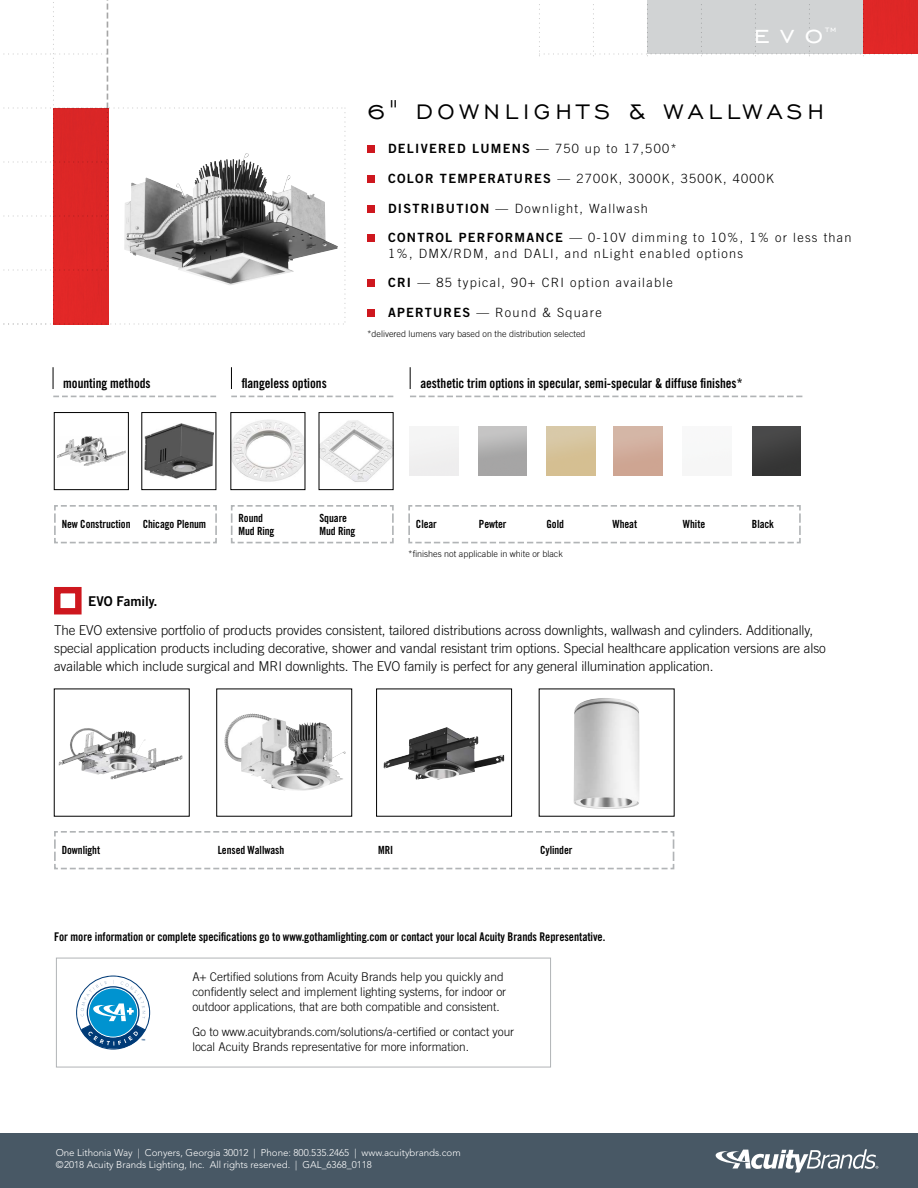
<style>
.page{position:relative;width:918px;height:1188px;background:#fff}
.page>*{position:absolute;margin:0;border:0;box-sizing:border-box;transform-origin:0 0}
.t1{font:31.5px "Engravers Gothic BT";color:#fff}
.t2{font:27px "Engravers Gothic BT";letter-spacing:.175em;color:#000}
.t3{font:300 13.5px/18px "Trade Gothic LT Std";letter-spacing:-.005em;color:#000}
.t4{font:13.5px "Trade Gothic LT Std Bd Cn 20";letter-spacing:-.005em;color:#000}
.t5{font:13.5px "Trade Gothic LT Std Bd 2";letter-spacing:-.005em;color:#000}
.t6{font:300 12.75px/15.3px "Trade Gothic LT Std";letter-spacing:.1em;color:#000}
.t7{font:12.75px "Trade Gothic LT Std Bd 2";letter-spacing:.1em;color:#000}
.t8{font:300 12px/15px "Trade Gothic LT Std";letter-spacing:-.005em;color:#000}
.t9{font:12px "Trade Gothic LT Std Bd Cn 20";letter-spacing:-.005em;color:#000}
.t10{font:11.25px "Trade Gothic LT Std Bd Cn 20";letter-spacing:-.005em;color:#000}
.t11{font:10.5px "Engravers Gothic BT";color:#fff}
.t12{font:300 9.75px/12px "Avenir LT Std";color:#fff}
.t13{font:300 9px "Trade Gothic LT Std";color:#000}
.t14{font:6px "Myriad Pro";color:#003b77}
.s1{font-family:"Trade Gothic LT Std";font-weight:300}
.s2{font-family:"Trade Gothic LT Std Bd 2";font-weight:400}
</style>
<div class="page">
<img style="left:863px;top:0;width:55px;height:54px">
<div style="left:647px;top:0;width:216px;height:54px;background:#d1d3d4"></div>
<svg style="left:539px;top:5px;width:377px;height:51px"></svg>
<svg style="left:3px;top:0;width:343px;height:325px"></svg>
<div style="left:367px;top:146px;width:8px;height:7px;background:#ce171e"></div>
<div style="left:367px;top:175px;width:8px;height:8px;background:#ce171e"></div>
<div style="left:367px;top:205px;width:8px;height:8px;background:#ce171e"></div>
<div style="left:367px;top:235px;width:8px;height:7px;background:#ce171e"></div>
<div style="left:367px;top:280px;width:8px;height:7px;background:#ce171e"></div>
<div style="left:367px;top:309px;width:8px;height:8px;background:#ce171e"></div>
<div style="left:0;top:1134px;width:918px;height:54px;background:#485865"></div>
<div style="left:56px;top:958px;width:495px;height:109px;border:1px solid #b1b4b6"></div>
<svg style="left:76px;top:976px;width:74px;height:74px"></svg>
<img style="left:199px;top:154px;width:46px;height:36px">
<svg style="left:716px;top:1149px;width:162px;height:23px"></svg>
<svg style="left:53px;top:367px;width:1px;height:22px"></svg>
<svg style="left:231px;top:367px;width:1px;height:22px"></svg>
<svg style="left:53px;top:396px;width:163px;height:1px"></svg>
<svg style="left:231px;top:396px;width:162px;height:1px"></svg>
<img style="left:233px;top:420px;width:70px;height:62px">
<div style="left:231px;top:412px;width:74px;height:78px;border:1px solid #000"></div>
<img style="left:321px;top:420px;width:70px;height:62px">
<div style="left:319px;top:412px;width:74px;height:78px;border:1px solid #000"></div>
<img style="left:57px;top:437px;width:68px;height:28px">
<div style="left:54px;top:412px;width:75px;height:78px;border:1px solid #000"></div>
<img style="left:144px;top:424px;width:69px;height:55px">
<div style="left:142px;top:412px;width:74px;height:78px;border:1px solid #000"></div>
<div style="left:54px;top:587px;width:28px;height:27px;background:#fff;border:6px solid #ce171e"></div>
<svg style="left:54px;top:505px;width:163px;height:39px"></svg>
<img style="left:752px;top:427px;width:49px;height:48px">
<svg style="left:410px;top:367px;width:1px;height:22px"></svg>
<svg style="left:410px;top:396px;width:392px;height:1px"></svg>
<svg style="left:230px;top:505px;width:164px;height:39px"></svg>
<svg style="left:408px;top:505px;width:393px;height:39px"></svg>
<div style="left:376px;top:689px;width:136px;height:127px;border:1px solid #000"></div>
<div style="left:55px;top:724px;width:131px;height:59px;background:#fff;opacity:.16"></div>
<img style="left:70px;top:728px;width:17px;height:27px">
<div style="left:221px;top:710px;width:129px;height:85px;background:#fff;opacity:.16"></div>
<img style="left:224px;top:714px;width:28px;height:40px">
<div style="left:380px;top:723px;width:128px;height:60px;background:#fff;opacity:.16"></div>
<img style="left:384px;top:727px;width:63px;height:53px">
<img style="left:573px;top:698px;width:67px;height:111px">
<svg style="left:54px;top:831px;width:621px;height:39px"></svg>
<h1 class="t1" style="left:754px;top:17px;width:71px">evo</h1>
<p class="t11" style="left:825px;top:24px;width:13px">tm</p>
<h2 class="t2" style="left:367px;top:96px;width:459px">6" DOWNLIGHTS &amp; WALLWASH</h2>
<p class="t7" style="left:388px;top:141px;width:290px">DELIVERED LUMENS <span class="s1">— 750 up to 17,500*</span></p>
<p class="t6" style="left:388px;top:170px;width:388px"><span class="s2">COLOR TEMPERATURES</span> — 2700K, 3000K, 3500K, 4000K</p>
<p class="t6" style="left:388px;top:200px;width:262px"><span class="s2">DISTRIBUTION</span> — Downlight, Wallwash</p>
<p class="t6" style="left:388px;top:230px;width:465px"><span class="s2">CONTROL PERFORMANCE</span> — 0-10V dimming to 10%, 1% or less than<br>1%, DMX/RDM, and DALI, and nLight enabled options</p>
<p class="t6" style="left:388px;top:275px;width:286px"><span class="s2">CRI</span> — 85 typical, 90+ CRI option available</p>
<p class="t6" style="left:388px;top:305px;width:215px"><span class="s2">APERTURES</span> — Round &amp; Square</p>
<p class="t4" style="left:63px;top:375px;width:89px">mounting methods</p>
<p class="t4" style="left:242px;top:375px;width:87px">flangeless options</p>
<p class="t13" style="left:367px;top:329px;width:220px">*delivered lumens vary based on the distribution selected</p>
<p class="t4" style="left:420px;top:375px;width:324px">aesthetic trim options in specular, semi-specular &amp; diffuse finishes*</p>
<p class="t10" style="left:62px;top:517px;width:146px">New Construction Chicago Plenum</p>
<p class="t5" style="left:88px;top:592px;width:71px">EVO Family.</p>
<p class="t10" style="left:239px;top:511px;width:26px">Round</p>
<p class="t10" style="left:320px;top:511px;width:29px">Square</p>
<p class="t10" style="left:239px;top:524px;width:37px">Mud Ring</p>
<p class="t10" style="left:320px;top:524px;width:37px">Mud Ring</p>
<p class="t10" style="left:416px;top:517px;width:22px">Clear</p>
<p class="t10" style="left:479px;top:517px;width:29px">Pewter</p>
<p class="t10" style="left:546px;top:517px;width:19px">Gold</p>
<p class="t10" style="left:612px;top:517px;width:26px">Wheat</p>
<p class="t10" style="left:683px;top:517px;width:24px">White</p>
<p class="t10" style="left:752px;top:517px;width:24px">Black</p>
<p class="t13" style="left:408px;top:548px;width:156px">*finishes not applicable in white or black</p>
<p class="t3" style="left:54px;top:621px;width:773px">The EVO extensive portfolio of products provides consistent, tailored distributions across downlights, wallwash and cylinders. Additionally, special application products including decorative, shower and vandal resistant trim options. Special healthcare application versions are also available which include surgical and MRI downlights. The EVO family is perfect for any general illumination application.</p>
<p class="t10" style="left:62px;top:843px;width:40px">Downlight</p>
<p class="t10" style="left:218px;top:843px;width:68px">Lensed Wallwash</p>
<p class="t10" style="left:378px;top:843px;width:17px">MRI</p>
<p class="t10" style="left:540px;top:843px;width:34px">Cylinder</p>
<p class="t9" style="left:54px;top:929px;width:553px">For more information or complete specifications go to www.gothamlighting.com or contact your local Acuity Brands Representative.</p>
<p class="t14" style="left:142px;top:1038px;width:5px">™</p>
<p class="t8" style="left:192px;top:969px;width:315px">A+ Certified solutions from Acuity Brands help you quickly and confidently select and implement lighting systems, for indoor or outdoor applications, that are both compatible and consistent.</p>
<p class="t8" style="left:192px;top:1024px;width:323px">Go to www.acuitybrands.com/solutions/a-certified or contact your local Acuity Brands representative for more information.</p>
<p class="t12" style="left:56px;top:1147px;width:406px">One Lithonia Way | Conyers, Georgia 30012 | Phone: 800.535.2465 | www.acuitybrands.com ©2018 Acuity Brands Lighting, Inc. All rights reserved. | GAL_6368_0118</p>
<p class="t12" style="left:69px;top:1147px;width:323px">One Lithonia Way | Conyers, Georgia 30012 | Phone: 800.535.2465 ©2015 Acuity Brands Lighting, Inc. All rights res rved. | 04/15 | SSI_1832</p>
</div>
